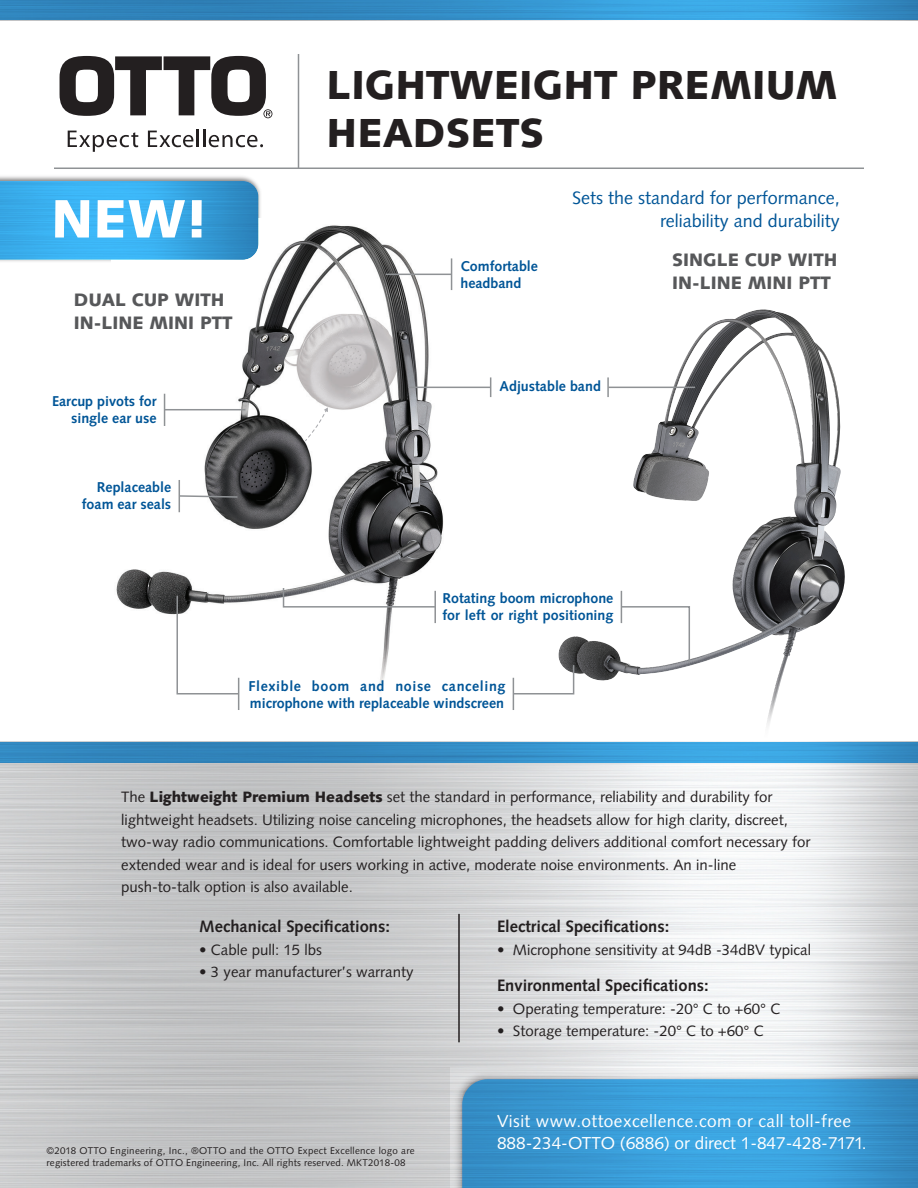
<style>
.page{position:relative;width:918px;height:1188px;background:#fff}
.page>*{position:absolute;margin:0;border:0;box-sizing:border-box;transform-origin:0 0}
.t1{font:900 54px "Syntax";color:#fff}
.t2{font:900 40.5px/48.6px "Syntax";color:#231f20}
.t3{font:18px/22.5px "Syntax";color:#005597;text-align:right}
.t4{font:900 18px/22.5px "Syntax";color:#57585a}
.t5{font:17.25px/22.5px "Syntax";letter-spacing:.025em;color:#fff}
.t6{font:700 16.5px "Syntax";color:#231f20}
.t7{font:15px/22.5px "Syntax";color:#231f20}
.t8{font:700 14.25px/17.1px "Syntax";color:#005597}
.t9{font:9.75px/12px "Syntax";letter-spacing:.02em;color:#231f20}
.s1{font-weight:900}
</style>
<div class="page">
<img style="left:0;top:762px;width:918px;height:426px">
<img style="left:450px;top:1067px;width:468px;height:121px">
<svg style="left:462px;top:1079px;width:456px;height:109px"></svg>
<svg style="left:0;top:742px;width:918px;height:20px"></svg>
<svg style="left:0;top:0;width:918px;height:20px"></svg>
<img style="left:558px;top:310px;width:243px;height:371px">
<img style="left:116px;top:225px;width:337px;height:472px">
<hr style="left:451px;top:258px;width:1px;height:32px;background:#8f9295">
<hr style="left:386px;top:274px;width:65px;height:1px;background:#8f9295">
<div style="left:220px;top:265px;width:7px;height:7px;background:#fff"></div>
<svg style="left:490px;top:377px;width:1px;height:20px"></svg>
<hr style="left:408px;top:387px;width:82px;height:1px;background:#8f9295">
<hr style="left:607px;top:377px;width:2px;height:20px;background:#8f9295">
<hr style="left:608px;top:387px;width:87px;height:1px;background:#8f9295">
<hr style="left:165px;top:409px;width:80px;height:1px;background:#8f9295">
<hr style="left:164px;top:394px;width:1px;height:32px;background:#8f9295">
<svg style="left:512px;top:664px;width:63px;height:31px"></svg>
<hr style="left:513px;top:678px;width:1px;height:32px;background:#8f9295">
<svg style="left:176px;top:594px;width:64px;height:101px"></svg>
<hr style="left:238px;top:678px;width:1px;height:32px;background:#8f9295">
<svg style="left:620px;top:605px;width:71px;height:58px"></svg>
<hr style="left:621px;top:591px;width:1px;height:32px;background:#8f9295">
<svg style="left:282px;top:587px;width:154px;height:21px"></svg>
<hr style="left:434px;top:591px;width:2px;height:32px;background:#8f9295">
<svg style="left:178px;top:494px;width:61px;height:5px"></svg>
<hr style="left:179px;top:480px;width:1px;height:32px;background:#8f9295">
<hr style="left:458px;top:914px;width:2px;height:128px;background:#231f20">
<hr style="left:54px;top:168px;width:810px;height:1px;background:#8f9295">
<hr style="left:298px;top:54px;width:1px;height:114px;background:#8f9295">
<svg style="left:60px;top:56px;width:212px;height:62px"></svg>
<svg style="left:68px;top:131px;width:70px;height:21px"></svg>
<svg style="left:148px;top:130px;width:115px;height:17px"></svg>
<svg style="left:305px;top:407px;width:23px;height:34px"></svg>
<img style="left:0;top:176px;width:263px;height:89px">
<svg style="left:0;top:181px;width:258px;height:79px"></svg>
<h1 class="t1" style="left:51px;top:187px;width:158px">NEW!</h1>
<p class="t4" style="left:74px;top:289px;width:160px">DUAL CUP WITH<br>IN-LINE MINI PTT</p>
<p class="t8" style="left:52px;top:392px;width:106px;text-align:right">Earcup pivots for single ear use</p>
<p class="t8" style="left:82px;top:479px;width:91px;text-align:right">Replaceable foam ear seals</p>
<h2 class="t2" style="left:327px;top:60px;width:512px">LIGHTWEIGHT PREMIUM<br>HEADSETS</h2>
<p class="t8" style="left:460px;top:258px;width:79px">Comfortable headband</p>
<p class="t3" style="left:572px;top:187px;width:269px">Sets the standard for performance, reliability and durability</p>
<p class="t4" style="left:672px;top:249px;width:167px">SINGLE CUP WITH<br>IN-LINE MINI PTT</p>
<p class="t8" style="left:500px;top:378px;width:103px">Adjustable band</p>
<p class="t8" style="left:442px;top:589px;width:173px">Rotating boom microphone for left or right positioning</p>
<p class="t8" style="left:248px;top:678px;width:259px">Flexible boom and noise canceling microphone with replaceable windscreen</p>
<p class="t7" style="left:121px;top:786px;width:691px">The <span class="s1">Lightweight Premium Headsets</span> set the standard in performance, reliability and durability for lightweight headsets. Utilizing noise canceling microphones, the headsets allow for high clarity, discreet, two-way radio communications. Comfortable lightweight padding delivers additional comfort necessary for extended wear and is ideal for users working in active, moderate noise environments. An in-line push-to-talk option is also available.</p>
<p class="t6" style="left:199px;top:917px;width:192px">Mechanical Specifications:</p>
<p class="t7" style="left:199px;top:938px;width:124px">• Cable pull: 15 lbs</p>
<p class="t7" style="left:199px;top:961px;width:216px">• 3 year manufacturer’s warranty</p>
<p class="t6" style="left:497px;top:917px;width:174px">Electrical Specifications:</p>
<p class="t7" style="left:497px;top:938px;width:316px">• Microphone sensitivity at 94dB -34dBV typical</p>
<p class="t6" style="left:497px;top:976px;width:213px">Environmental Specifications:</p>
<p class="t7" style="left:497px;top:997px;width:285px">• Operating temperature: -20° C to +60° C</p>
<p class="t7" style="left:497px;top:1020px;width:268px">• Storage temperature: -20° C to +60° C</p>
<p class="t9" style="left:46px;top:1145px;width:370px">©2018 OTTO Engineering, Inc., ®OTTO and the OTTO Expect Excellence logo are registered trademarks of OTTO Engineering, Inc. All rights reserved. MKT2018-08</p>
<p class="t5" style="left:497px;top:1110px;width:371px">Visit www.ottoexcellence.com or call toll-free<br>888-234-OTTO (6886) or direct 1-847-428-7171.</p>
</div>
